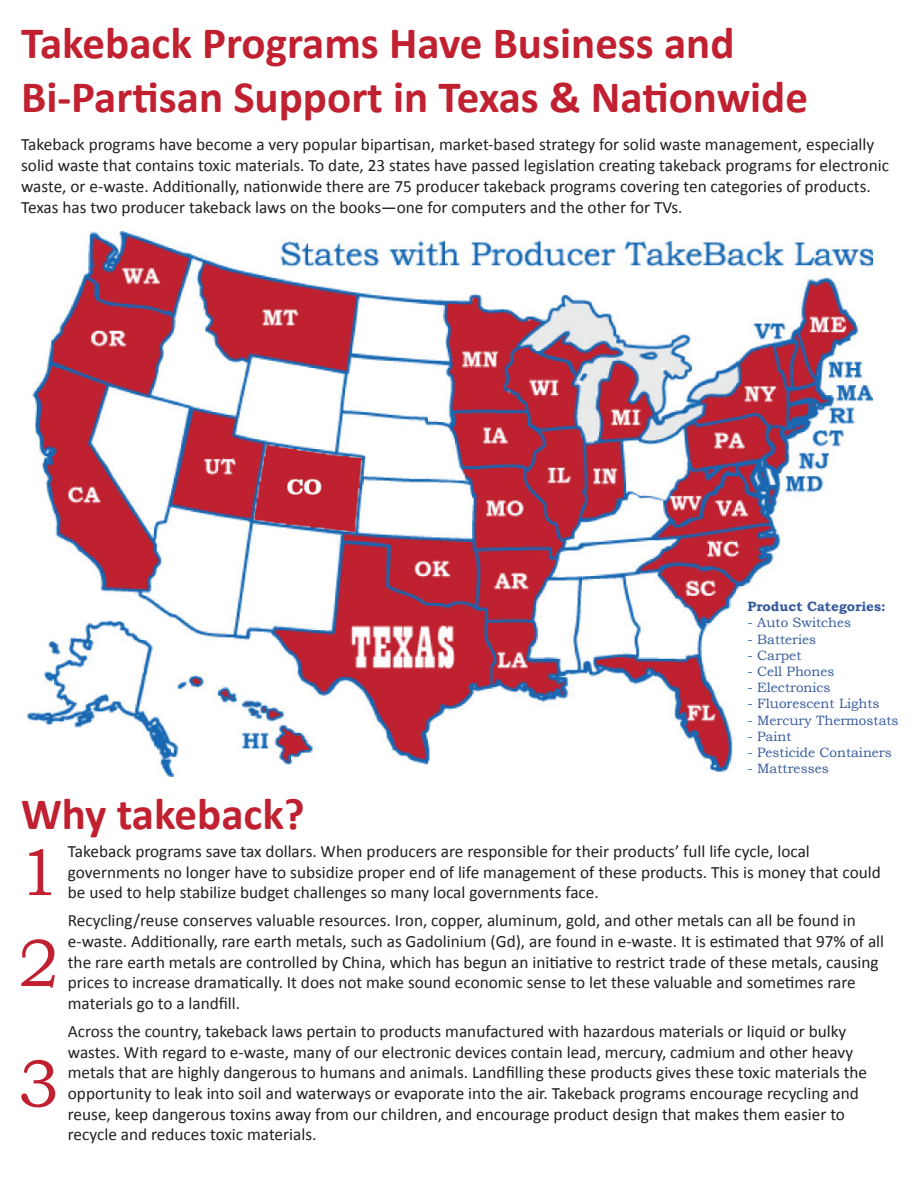
<style>
.page{position:relative;width:918px;height:1188px;background:#fff}
.page>*{position:absolute;margin:0;border:0;box-sizing:border-box;transform-origin:0 0}
.t1{font:67.5px/90.9px "Bookman Old Style";color:#c02030}
.t2{font:700 45px/54px "Calibri";color:#c02030}
.t3{font:17.25px/20.7px "Calibri";color:#231f20}
.t4{font:13.5px "Bookman Old Style";color:#365b9b}
.t5{font:700 13.5px "Bookman Old Style";color:#365b9b}
</style>
<div class="page">
<img style="left:27px;top:231px;width:845px;height:546px">
<h2 class="t2" style="left:21px;top:16px;width:788px">Takeback Programs Have Business and<br>Bi-Partisan Support in Texas &amp; Nationwide</h2>
<p class="t3" style="left:21px;top:134px;width:869px">Takeback programs have become a very popular bipartisan, market-based strategy for solid waste management, especially solid waste that contains toxic materials. To date, 23 states have passed legislation creating takeback programs for electronic waste, or e-waste. Additionally, nationwide there are 75 producer takeback programs covering ten categories of products.<br>Texas has two producer takeback laws on the books—one for computers and the other for TVs.</p>
<p class="t5" style="left:747px;top:597px;width:140px">Product Categories:</p>
<p class="t4" style="left:747px;top:614px;width:105px">- Auto Switches</p>
<p class="t4" style="left:747px;top:630px;width:70px">- Batteries</p>
<p class="t4" style="left:747px;top:646px;width:55px">- Carpet</p>
<p class="t4" style="left:747px;top:663px;width:88px">- Cell Phones</p>
<p class="t4" style="left:747px;top:679px;width:85px">- Electronics</p>
<p class="t4" style="left:747px;top:695px;width:134px">- Fluorescent Lights</p>
<p class="t4" style="left:747px;top:711px;width:153px">- Mercury Thermostats</p>
<p class="t4" style="left:747px;top:727px;width:46px">- Paint</p>
<p class="t4" style="left:747px;top:744px;width:146px">- Pesticide Containers</p>
<p class="t4" style="left:747px;top:760px;width:83px">- Mattresses</p>
<h2 class="t2" style="left:21px;top:787px;width:285px">Why takeback?</h2>
<p class="t3" style="left:68px;top:841px;width:814px">Takeback programs save tax dollars. When producers are responsible for their products’ full life cycle, local governments no longer have to subsidize proper end of life management of these products. This is money that could be used to help stabilize budget challenges so many local governments face.</p>
<p class="t3" style="left:68px;top:910px;width:818px">Recycling/reuse conserves valuable resources. Iron, copper, aluminum, gold, and other metals can all be found in e-waste. Additionally, rare earth metals, such as Gadolinium (Gd), are found in e-waste. It is estimated that 97% of all the rare earth metals are controlled by China, which has begun an initiative to restrict trade of these metals, causing prices to increase dramatically. It does not make sound economic sense to let these valuable and sometimes rare materials go to a landfill.</p>
<p class="t3" style="left:68px;top:1021px;width:801px">Across the country, takeback laws pertain to products manufactured with hazardous materials or liquid or bulky wastes. With regard to e-waste, many of our electronic devices contain lead, mercury, cadmium and other heavy metals that are highly dangerous to humans and animals. Landfilling these products gives these toxic materials the opportunity to leak into soil and waterways or evaporate into the air. Takeback programs encourage recycling and reuse, keep dangerous toxins away from our children, and encourage product design that makes them easier to recycle and reduces toxic materials.</p>
<h1 class="t1" style="left:18px;top:827px;width:43px">1<br>2</h1>
<h1 class="t1" style="left:18px;top:1038px;width:43px">3</h1>
</div>
